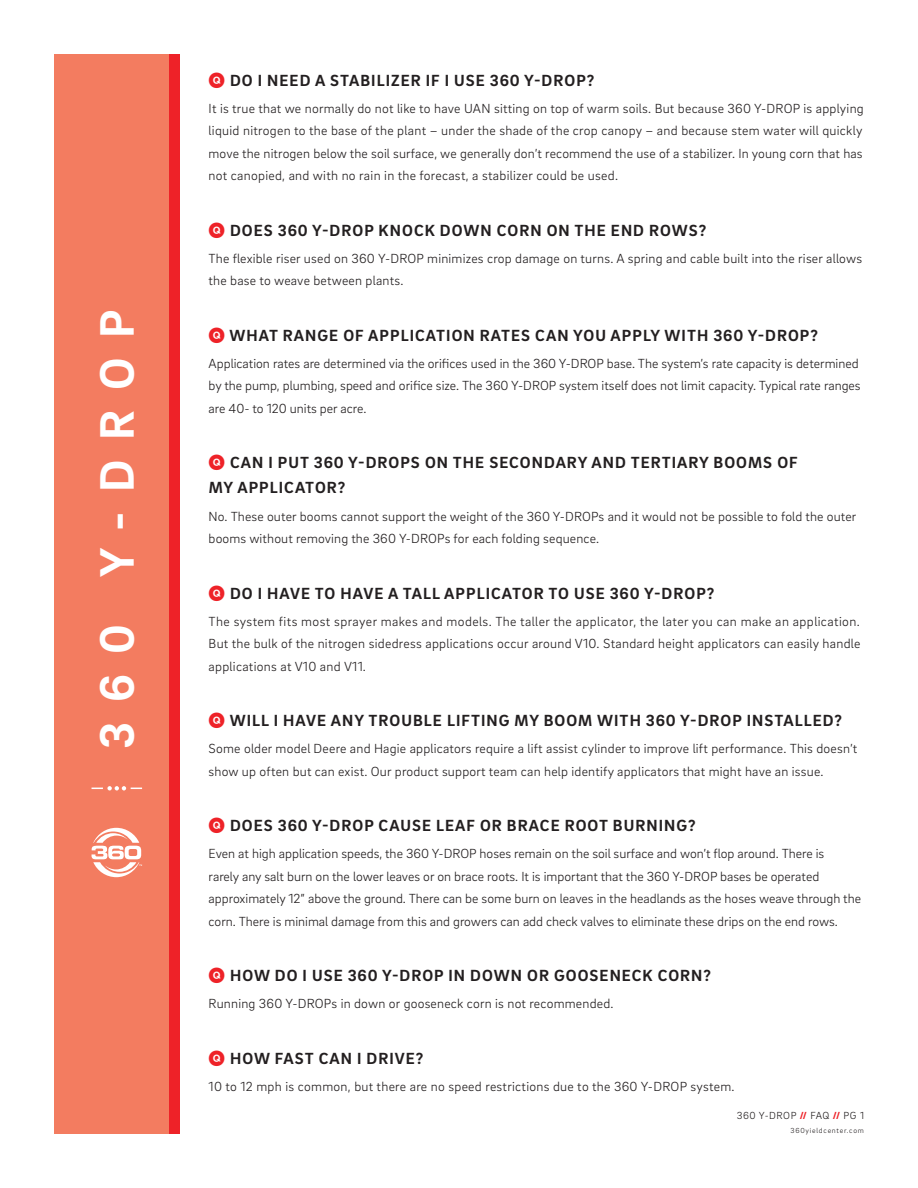
<style>
.page{position:relative;width:918px;height:1188px;background:#fff}
.page>*{position:absolute;margin:0;border:0;box-sizing:border-box;transform-origin:0 0}
.t1{font:700 49.5px "Brix Sans";letter-spacing:.4em;color:#fff}
.t2{font:700 16.5px/25.5px "Brix Sans";letter-spacing:.065em;color:#231f20}
.t3{font:300 13.5px/22.5px "Brix Sans";letter-spacing:.01em;color:#231f20}
.t4{font:300 10.5px "Brix Sans";color:#231f20}
.t5{font:300 7.5px "Brix Sans";letter-spacing:.1em;color:#231f20}
.s1{font-family:"Whitney Index Black Round Bd";font-weight:400;color:#ee2228}
.s2{font-weight:700;color:#ee2228}
</style>
<div class="page">
<div style="left:54px;top:54px;width:126px;height:1080px;background:#f37c60"></div>
<svg style="left:92px;top:828px;width:50px;height:49px"></svg>
<svg style="left:92px;top:786px;width:50px;height:4px"></svg>
<div style="left:169px;top:54px;width:11px;height:1080px;background:#ee2228"></div>
<h1 class="t1" style="left:85px;top:749px;width:441px;rotate:-90deg">360 Y-DROP</h1>
<p class="t2" style="left:209px;top:66px;width:387px"><span class="s1">Q</span> DO I NEED A STABILIZER IF I USE 360 Y-DROP?</p>
<p class="t3" style="left:209px;top:96px;width:657px;text-align:justify">It is true that we normally do not like to have UAN sitting on top of warm soils. But because 360 Y-DROP is applying liquid nitrogen to the base of the plant – under the shade of the crop canopy – and because stem water will quickly move the nitrogen below the soil surface, we generally don’t recommend the use of a stabilizer. In young corn that has not canopied, and with no rain in the forecast, a stabilizer could be used.</p>
<p class="t2" style="left:209px;top:216px;width:499px"><span class="s1">Q</span> DOES 360 Y-DROP KNOCK DOWN CORN ON THE END ROWS?</p>
<p class="t3" style="left:209px;top:246px;width:655px">The flexible riser used on 360 Y-DROP minimizes crop damage on turns. A spring and cable built into the riser allows the base to weave between plants.</p>
<p class="t2" style="left:209px;top:321px;width:611px"><span class="s1">Q</span> WHAT RANGE OF APPLICATION RATES CAN YOU APPLY WITH 360 Y-DROP?</p>
<p class="t3" style="left:209px;top:351px;width:654px">Application rates are determined via the orifices used in the 360 Y-DROP base. The system’s rate capacity is determined by the pump, plumbing, speed and orifice size. The 360 Y-DROP system itself does not limit capacity. Typical rate ranges are 40- to 120 units per acre.</p>
<p class="t2" style="left:209px;top:449px;width:591px"><span class="s1">Q</span> CAN I PUT 360 Y-DROPS ON THE SECONDARY AND TERTIARY BOOMS OF<br>MY APPLICATOR?</p>
<p class="t3" style="left:209px;top:504px;width:649px">No. These outer booms cannot support the weight of the 360 Y-DROPs and it would not be possible to fold the outer booms without removing the 360 Y-DROPs for each folding sequence.</p>
<p class="t2" style="left:209px;top:579px;width:507px"><span class="s1">Q</span> DO I HAVE TO HAVE A TALL APPLICATOR TO USE 360 Y-DROP?</p>
<p class="t3" style="left:209px;top:609px;width:653px;text-align:justify">The system fits most sprayer makes and models. The taller the applicator, the later you can make an application.<br>But the bulk of the nitrogen sidedress applications occur around V10. Standard height applicators can easily handle applications at V10 and V11.</p>
<p class="t2" style="left:209px;top:707px;width:635px"><span class="s1">Q</span> WILL I HAVE ANY TROUBLE LIFTING MY BOOM WITH 360 Y-DROP INSTALLED?</p>
<p class="t3" style="left:209px;top:737px;width:650px">Some older model Deere and Hagie applicators require a lift assist cylinder to improve lift performance. This doesn’t show up often but can exist. Our product support team can help identify applicators that might have an issue.</p>
<p class="t2" style="left:209px;top:812px;width:488px"><span class="s1">Q</span> DOES 360 Y-DROP CAUSE LEAF OR BRACE ROOT BURNING?</p>
<p class="t3" style="left:209px;top:842px;width:654px">Even at high application speeds, the 360 Y-DROP hoses remain on the soil surface and won’t flop around. There is<br>rarely any salt burn on the lower leaves or on brace roots. It is important that the 360 Y-DROP bases be operated approximately 12” above the ground. There can be some burn on leaves in the headlands as the hoses weave through the corn. There is minimal damage from this and growers can add check valves to eliminate these drips on the end rows.</p>
<p class="t2" style="left:209px;top:962px;width:504px"><span class="s1">Q</span> HOW DO I USE 360 Y-DROP IN DOWN OR GOOSENECK CORN?</p>
<p class="t3" style="left:209px;top:992px;width:406px">Running 360 Y-DROPs in down or gooseneck corn is not recommended.</p>
<p class="t2" style="left:209px;top:1044px;width:216px"><span class="s1">Q</span> HOW FAST CAN I DRIVE?</p>
<p class="t3" style="left:209px;top:1074px;width:528px">10 to 12 mph is common, but there are no speed restrictions due to the 360 Y-DROP system.</p>
<p class="t4" style="left:737px;top:1109px;width:129px">360 Y-DROP <span class="s2">//</span> FAQ <span class="s2">//</span> PG 1</p>
<p class="t5" style="left:791px;top:1125px;width:75px">360yieldcenter.com</p>
</div>
